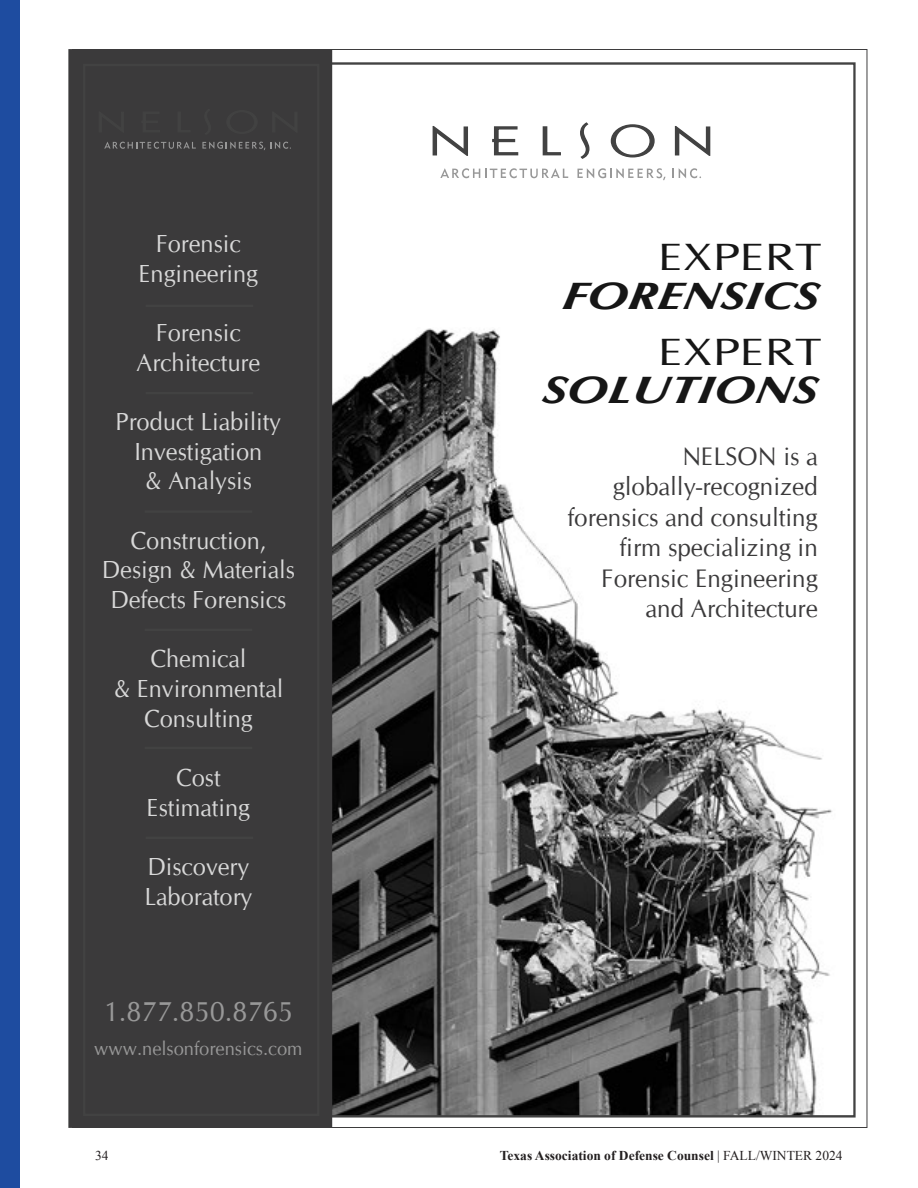
<style>
.page{position:relative;width:918px;height:1188px;background:#fff}
.page>*{position:absolute;margin:0;border:0;box-sizing:border-box;transform-origin:0 0}
.t1{font:italic 700 38.1px "CG Omega";color:#161616;scale:1.29 1}
.t2{font:38.1px "CG Omega";color:#161616;scale:1.29 1}
.t3{font:28.5px "CG Omega";color:#989898;scale:.96 1}
.t4{font:25.35px/30.5px "CG Omega";color:#3b3a3b;text-align:right;scale:.96 1}
.t5{font:24.75px/29.7px "CG Omega";color:#d8d8d8;text-align:center;scale:.96 1}
.t6{font:19.2px "CG Omega";color:#989898;scale:.96 1}
.t7{font:700 13.5px "Times New Roman";color:#231f20}
.t8{font:700 13.35px "Myriad Pro";color:#231f20}
.t9{font:13.35px "Myriad Pro";color:#231f20}
.s1{font-family:"Times New Roman";font-size:13.5px}
.s2{font-weight:400}
</style>
<div class="page">
<div style="left:0;top:0;width:20px;height:1188px;background:#1e4ca0"></div>
<img style="left:332px;top:328px;width:500px;height:787px">
<svg style="left:440px;top:168px;width:128px;height:10px"></svg>
<svg style="left:577px;top:168px;width:89px;height:12px"></svg>
<svg style="left:673px;top:168px;width:28px;height:10px"></svg>
<svg style="left:433px;top:126px;width:35px;height:30px"></svg>
<svg style="left:674px;top:126px;width:36px;height:30px"></svg>
<svg style="left:542px;top:126px;width:19px;height:30px"></svg>
<svg style="left:492px;top:126px;width:27px;height:30px"></svg>
<svg style="left:610px;top:124px;width:45px;height:34px"></svg>
<svg style="left:580px;top:122px;width:10px;height:37px"></svg>
<div style="left:70px;top:51px;width:261px;height:1075px;background:#3b3a3b"></div>
<div style="left:68px;top:49px;width:264px;height:1079px;border:3px solid #3b3a3b"></div>
<hr style="left:146px;top:392px;width:107px;height:2px;background:#424242">
<hr style="left:145px;top:510px;width:107px;height:3px;background:#424242">
<hr style="left:145px;top:629px;width:107px;height:2px;background:#424242">
<hr style="left:145px;top:747px;width:107px;height:2px;background:#424242">
<svg style="left:104px;top:142px;width:92px;height:7px"></svg>
<svg style="left:202px;top:142px;width:63px;height:8px"></svg>
<svg style="left:271px;top:142px;width:20px;height:7px"></svg>
<hr style="left:146px;top:305px;width:107px;height:2px;background:#424242">
<hr style="left:146px;top:837px;width:107px;height:2px;background:#424242">
<p class="t5" style="left:139px;top:229px;width:126px">Forensic<br>Engineering</p>
<p class="t5" style="left:137px;top:318px;width:130px">Forensic<br>Architecture</p>
<p class="t5" style="left:116px;top:407px;width:174px">Product Liability<br>Investigation<br>&amp; Analysis</p>
<p class="t5" style="left:102px;top:526px;width:203px">Construction,<br>Design &amp; Materials<br>Defects Forensics</p>
<p class="t5" style="left:113px;top:644px;width:178px">Chemical<br>&amp; Environmental<br>Consulting</p>
<p class="t5" style="left:147px;top:763px;width:109px">Cost<br>Estimating</p>
<p class="t5" style="left:144px;top:852px;width:114px;text-align:left">Discovery<br>Laboratory</p>
<p class="t3" style="left:104px;top:994px;width:199px">1.877.850.8765</p>
<p class="t6" style="left:94px;top:1037px;width:218px">www.nelsonforensics.com</p>
<h1 class="t2" style="left:658px;top:235px;width:128px">EXPERT</h1>
<h1 class="t1" style="left:561px;top:272px;width:205px">FORENSICS</h1>
<h1 class="t2" style="left:658px;top:330px;width:128px">EXPERT</h1>
<h1 class="t1" style="left:541px;top:366px;width:220px">SOLUTIONS</h1>
<p class="t4" style="left:567px;top:441px;width:262px">NELSON is a globally-recognized forensics and consulting firm specializing in<br>Forensic Engineering and Architecture</p>
<p class="t9" style="left:91px;top:1144px;width:19px">26<span class="s1">34</span></p>
<p class="t8" style="left:476px;top:1143px;width:359px">Texas Association of Defense Counsel <span class="s2">| SPRING/SUMMER 2024</span></p>
<p class="t7" style="left:500px;top:1146px;width:344px">Texas Association of Defense Counsel <span class="s2">| FALL/WINTER 2024</span></p>
</div>
